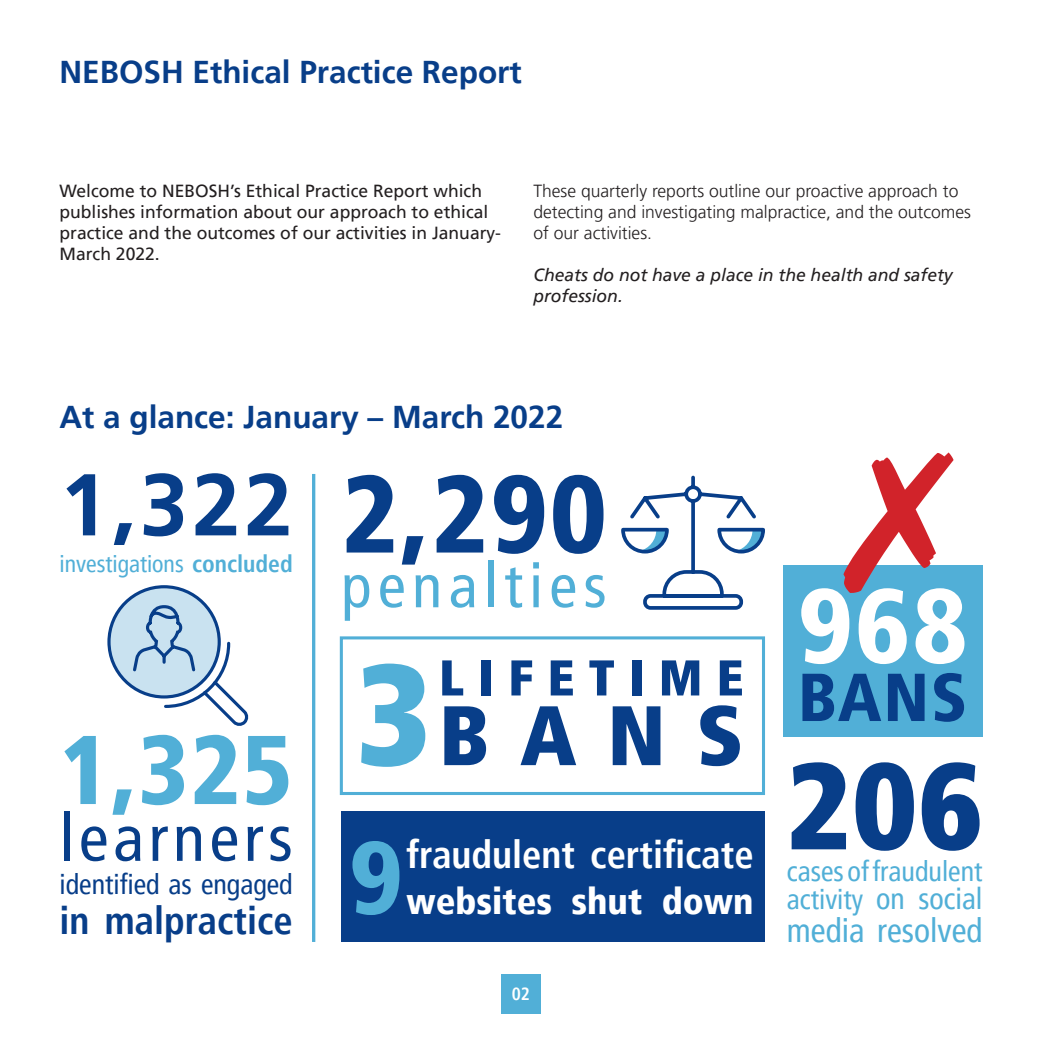
<style>
.page{position:relative;width:1042px;height:1042px;background:#fff}
.page>*{position:absolute;margin:0;border:0;box-sizing:border-box;transform-origin:0 0}
.t1{font:900 condensed 142.97px "Frutiger LT Pro";color:#51afd7}
.t2{font:900 condensed 122.5px "Frutiger LT Pro";color:#083e89}
.t3{font:900 condensed 109.38px "Frutiger LT Pro";color:#083e89}
.t4{font:900 condensed 105px "Frutiger LT Pro";color:#fff}
.t5{font:900 condensed 102.55px "Frutiger LT Pro";color:#51afd7}
.t6{font:900 condensed 97.48px "Frutiger LT Pro";color:#51afd7}
.t7{font:700 87.5px "Frutiger LT Pro";color:#083e89}
.t8{font:900 condensed 84.17px "Frutiger LT Pro";color:#083e89}
.t9{font:900 condensed 67.73px "Frutiger LT Pro";color:#083e89}
.t10{font:condensed 66.5px "Frutiger LT Pro";letter-spacing:.07em;color:#083e89}
.t11{font:condensed 62.48px "Frutiger LT Pro";letter-spacing:.1em;color:#51afd7}
.t12{font:900 condensed 50.23px "Frutiger LT Pro";letter-spacing:.28em;color:#083e89}
.t13{font:700 condensed 38.5px "Frutiger LT Pro";color:#fff}
.t14{font:700 condensed 38.5px "Frutiger LT Pro";color:#083e89}
.t15{font:900 condensed 36.75px "Frutiger LT Pro";color:#fff}
.t16{font:condensed 33.25px "Frutiger LT Pro";color:#51afd7}
.t17{font:700 31.5px "Frutiger LT Pro";color:#083e89}
.t18{font:condensed 28px/28px "Frutiger LT Pro";color:#51afd7}
.t19{font:condensed 28px "Frutiger LT Pro";color:#083e89}
.t20{font:condensed 23.62px "Frutiger LT Pro";color:#51afd7}
.t21{font:17.5px/21px "Frutiger LT Pro";color:#231f20}
.t22{font:300 17.5px/21px "Frutiger LT Pro";color:#231f20}
.t23{font:italic 17.5px/21px "Frutiger LT Pro";color:#231f20}
.t24{font:700 condensed 17.5px "Frutiger LT Pro";color:#fff}
.s1{font-weight:700}
.s2{font-size:29.75px}
</style>
<div class="page">
<div style="left:501px;top:974px;width:40px;height:39px;background:#51afd7"></div>
<svg style="left:107px;top:585px;width:142px;height:141px"></svg>
<hr style="left:312px;top:474px;width:3px;height:468px;background:#51afd7">
<svg style="left:621px;top:475px;width:144px;height:135px"></svg>
<div style="left:783px;top:565px;width:199px;height:171px;background:#51afd7"></div>
<div style="left:341px;top:811px;width:423px;height:131px;background:#083e89"></div>
<div style="left:340px;top:636px;width:425px;height:159px;border:3px solid #51afd7"></div>
<h3 class="t17" style="left:60px;top:53px;width:464px">NEBOSH Ethical Practice Report</h3>
<p class="t21" style="left:60px;top:180px;width:443px">Welcome to NEBOSH’s Ethical Practice Report which publishes information about our approach to ethical practice and the outcomes of our activities in January-March 2022.</p>
<p class="t22" style="left:533px;top:180px;width:439px">These quarterly reports outline our proactive approach to detecting and investigating malpractice, and the outcomes of our activities.</p>
<p class="t23" style="left:533px;top:264px;width:421px">Cheats do not have a place in the health and safety profession.</p>
<h3 class="t17" style="left:59px;top:398px;width:505px">At a glance: January – March 2022</h3>
<h3 class="t7" style="left:60px;top:453px;width:235px">1,322</h3>
<h3 class="t20" style="left:60px;top:550px;width:235px">investigations <span class="s1">concluded</span></h3>
<h3 class="t6" style="left:60px;top:711px;width:235px">1,325</h3>
<h3 class="t10" style="left:60px;top:799px;width:235px">learners</h3>
<h3 class="t19" style="left:60px;top:868px;width:235px">identified as engaged</h3>
<h3 class="t14" style="left:60px;top:898px;width:235px">in malpractice</h3>
<h3 class="t3" style="left:341px;top:449px;width:267px">2,290</h3>
<h3 class="t11" style="left:341px;top:549px;width:267px">penalties</h3>
<h1 class="t1" style="left:356px;top:628px;width:76px">3</h1>
<h3 class="t12" style="left:439px;top:647px;width:306px">LIFETIME</h3>
<h3 class="t8" style="left:439px;top:684px;width:306px">BANS</h3>
<h3 class="t5" style="left:349px;top:816px;width:55px">9</h3>
<h3 class="t13" style="left:406px;top:832px;width:349px">fraudulent certificate</h3>
<h3 class="t15" style="left:406px;top:879px;width:349px">websites shut down</h3>
<p class="t24" style="left:512px;top:984px;width:20px">02</p>
<h3 class="t4" style="left:798px;top:563px;width:171px">968</h3>
<h3 class="t9" style="left:798px;top:657px;width:171px">BANS</h3>
<h2 class="t2" style="left:787px;top:732px;width:197px">206</h2>
<h3 class="t18" style="left:787px;top:857px;width:197px">cases of fraudulent activity <span class="s2">on social</span></h3>
<h3 class="t16" style="left:787px;top:911px;width:197px">media resolved</h3>
</div>
